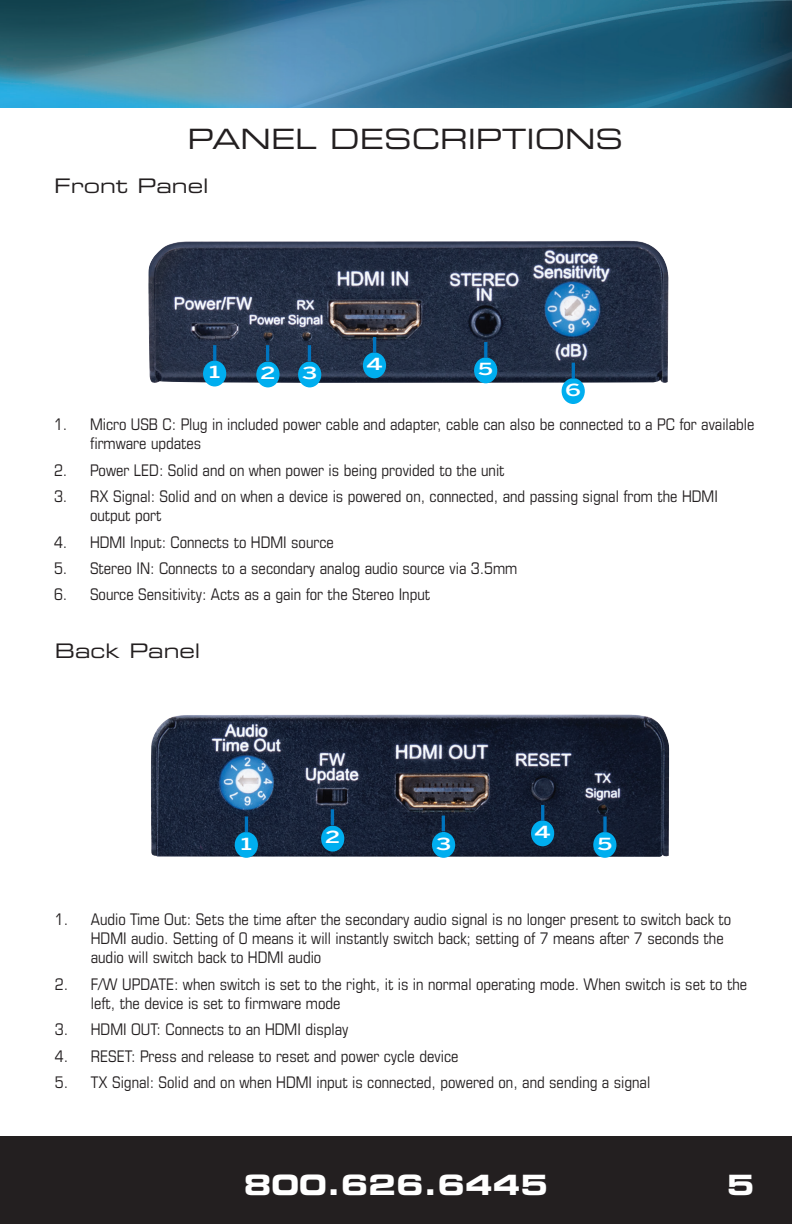
<style>
.page{position:relative;width:792px;height:1224px;background:#fff}
.page>*{position:absolute;margin:0;border:0;box-sizing:border-box;transform-origin:0 0}
.ManualHeaders{font:28px "Eurostile LT Std Ex 2";color:#231f20}
.t1{font:28px "Eurostile LT Std Bold Ex 2";color:#fff}
.ManualHeaders-2{font:20px "Eurostile LT Std Ex 2";color:#231f20}
.Product_Sub-Name{font:500 16.6px "Benton Sans";color:#fff;scale:1.5 1}
.t2{font:condensed 16px/19.2px "Eurostile LT Std";color:#231f20}
</style>
<div class="page">
<div style="left:0;top:1136px;width:792px;height:88px;background:#231f20"></div>
<img style="left:0;top:0;width:792px;height:107px">
<img style="left:151px;top:714px;width:518px;height:143px">
<img style="left:148px;top:241px;width:521px;height:143px">
<div style="left:203px;top:361px;width:23px;height:25px;background:#00aeef;border-radius:50%"></div>
<hr style="left:213px;top:345px;width:3px;height:16px;background:#0074be">
<div style="left:256px;top:362px;width:24px;height:25px;background:#00aeef;border-radius:50%"></div>
<hr style="left:266px;top:345px;width:3px;height:16px;background:#0074be">
<div style="left:562px;top:378px;width:23px;height:26px;background:#00aeef;border-radius:50%"></div>
<hr style="left:572px;top:363px;width:3px;height:16px;background:#0074be">
<div style="left:363px;top:352px;width:23px;height:26px;background:#00aeef;border-radius:50%"></div>
<hr style="left:373px;top:337px;width:3px;height:16px;background:#0074be">
<div style="left:298px;top:362px;width:23px;height:25px;background:#00aeef;border-radius:50%"></div>
<hr style="left:308px;top:345px;width:3px;height:16px;background:#0074be">
<div style="left:474px;top:357px;width:23px;height:26px;background:#00aeef;border-radius:50%"></div>
<hr style="left:484px;top:342px;width:3px;height:16px;background:#0074be">
<div style="left:235px;top:832px;width:23px;height:26px;background:#00aeef;border-radius:50%"></div>
<hr style="left:245px;top:816px;width:3px;height:16px;background:#0074be">
<div style="left:321px;top:826px;width:23px;height:26px;background:#00aeef;border-radius:50%"></div>
<hr style="left:331px;top:809px;width:3px;height:16px;background:#0074be">
<div style="left:531px;top:820px;width:23px;height:26px;background:#00aeef;border-radius:50%"></div>
<hr style="left:541px;top:805px;width:3px;height:16px;background:#0074be">
<div style="left:432px;top:832px;width:23px;height:26px;background:#00aeef;border-radius:50%"></div>
<hr style="left:442px;top:816px;width:3px;height:15px;background:#0074be">
<div style="left:593px;top:832px;width:23px;height:26px;background:#00aeef;border-radius:50%"></div>
<svg style="left:603px;top:816px;width:4px;height:16px"></svg>
<p class="ManualHeaders" style="left:188px;top:120px;width:437px">PANEL DESCRIPTIONS</p>
<p class="ManualHeaders-2" style="left:54px;top:172px;width:156px">Front Panel</p>
<p class="Product_Sub-Name" style="left:209px;top:363px;width:9px">1</p>
<p class="Product_Sub-Name" style="left:260px;top:364px;width:11px">2</p>
<p class="Product_Sub-Name" style="left:366px;top:355px;width:12px">4</p>
<p class="Product_Sub-Name" style="left:302px;top:364px;width:12px">3</p>
<p class="Product_Sub-Name" style="left:478px;top:360px;width:11px">5</p>
<p class="Product_Sub-Name" style="left:565px;top:380px;width:12px">6</p>
<p class="t2" style="left:90px;top:414px;width:666px;text-indent:-36px">1. Micro USB C: Plug in included power cable and adapter, cable can also be connected to a PC for available firmware updates</p>
<p class="t2" style="left:54px;top:460px;width:452px">2. Power LED: Solid and on when power is being provided to the unit</p>
<p class="t2" style="left:90px;top:486px;width:629px;text-indent:-36px">3. RX Signal: Solid and on when a device is powered on, connected, and passing signal from the HDMI output port</p>
<p class="t2" style="left:54px;top:532px;width:281px">4. HDMI Input: Connects to HDMI source</p>
<p class="t2" style="left:54px;top:558px;width:465px">5. Stereo IN: Connects to a secondary analog audio source via 3.5mm</p>
<p class="t2" style="left:54px;top:585px;width:378px">6. Source Sensitivity: Acts as a gain for the Stereo Input</p>
<p class="ManualHeaders-2" style="left:55px;top:637px;width:147px">Back Panel</p>
<p class="Product_Sub-Name" style="left:241px;top:834px;width:9px">1</p>
<p class="Product_Sub-Name" style="left:325px;top:828px;width:11px">2</p>
<p class="Product_Sub-Name" style="left:535px;top:823px;width:12px">4</p>
<p class="Product_Sub-Name" style="left:436px;top:834px;width:12px">3</p>
<p class="Product_Sub-Name" style="left:597px;top:834px;width:11px">5</p>
<p class="t2" style="left:91px;top:909px;width:642px;text-indent:-36px">1. Audio Time Out: Sets the time after the secondary audio signal is no longer present to switch back to<br>HDMI audio. Setting of 0 means it will instantly switch back; setting of 7 means after 7 seconds the audio will switch back to HDMI audio</p>
<p class="t2" style="left:91px;top:974px;width:658px;text-indent:-36px">2. F/W UPDATE: when switch is set to the right, it is in normal operating mode. When switch is set to the left, the device is set to firmware mode</p>
<p class="t2" style="left:55px;top:1020px;width:295px">3. HDMI OUT: Connects to an HDMI display</p>
<p class="t2" style="left:55px;top:1046px;width:405px">4. RESET: Press and release to reset and power cycle device</p>
<p class="t2" style="left:55px;top:1073px;width:597px">5. TX Signal: Solid and on when HDMI input is connected, powered on, and sending a signal</p>
<h1 class="t1" style="left:244px;top:1165px;width:306px">800.626.6445</h1>
<h1 class="t1" style="left:727px;top:1165px;width:29px">5</h1>
</div>
